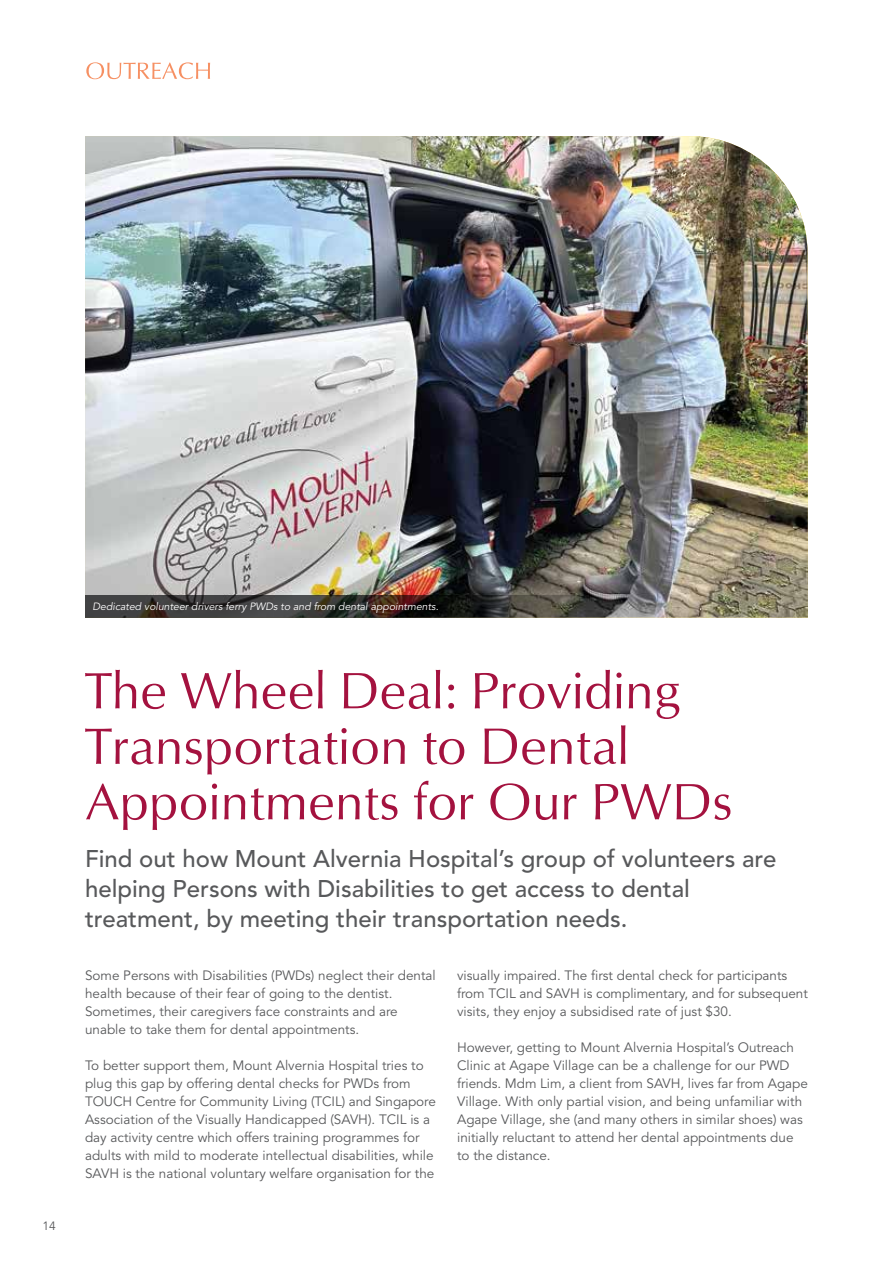
<style>
.page{position:relative;width:893px;height:1263px;background:#fff}
.page>*{position:absolute;margin:0;border:0;box-sizing:border-box;transform-origin:0 0}
.t1{font:500 24px/30px "Avenir LT Std";color:#58595b}
.t2{font:13.5px/18px "Avenir LT Std";color:#58595b}
.t3{font:12px "Avenir LT Std";color:#58595b}
.t4{font:italic 10.5px "Avenir LT Std";color:#fff}
</style>
<div class="page">
<img style="left:85px;top:136px;width:723px;height:482px">
<svg style="left:85px;top:595px;width:595px;height:23px;background:#44403d"></svg>
<svg style="left:86px;top:62px;width:124px;height:17px"></svg>
<svg style="left:86px;top:781px;width:644px;height:49px"></svg>
<svg style="left:85px;top:725px;width:540px;height:50px"></svg>
<svg style="left:85px;top:670px;width:594px;height:49px"></svg>
<p class="t4" style="left:93px;top:600px;width:348px">Dedicated volunteer drivers ferry PWDs to and from dental appointments.</p>
<p class="t3" style="left:43px;top:1218px;width:15px">14</p>
<h1 class="t1" style="left:85px;top:844px;width:693px">Find out how Mount Alvernia Hospital’s group of volunteers are helping Persons with Disabilities to get access to dental treatment, by meeting their transportation needs.</h1>
<p class="t2" style="left:85px;top:967px;width:352px">Some Persons with Disabilities (PWDs) neglect their dental health because of their fear of going to the dentist.<br>Sometimes, their caregivers face constraints and are unable to take them for dental appointments.</p>
<p class="t2" style="left:85px;top:1057px;width:352px">To better support them, Mount Alvernia Hospital tries to plug this gap by offering dental checks for PWDs from TOUCH Centre for Community Living (TCIL) and Singapore Association of the Visually Handicapped (SAVH). TCIL is a day activity centre which offers training programmes for adults with mild to moderate intellectual disabilities, while SAVH is the national voluntary welfare organisation for the</p>
<p class="t2" style="left:457px;top:966px;width:352px">visually impaired. The first dental check for participants from TCIL and SAVH is complimentary, and for subsequent visits, they enjoy a subsidised rate of just $30.</p>
<p class="t2" style="left:457px;top:1038px;width:352px">However, getting to Mount Alvernia Hospital’s Outreach Clinic at Agape Village can be a challenge for our PWD friends. Mdm Lim, a client from SAVH, lives far from Agape Village. With only partial vision, and being unfamiliar with Agape Village, she (and many others in similar shoes) was initially reluctant to attend her dental appointments due to the distance.</p>
</div>
